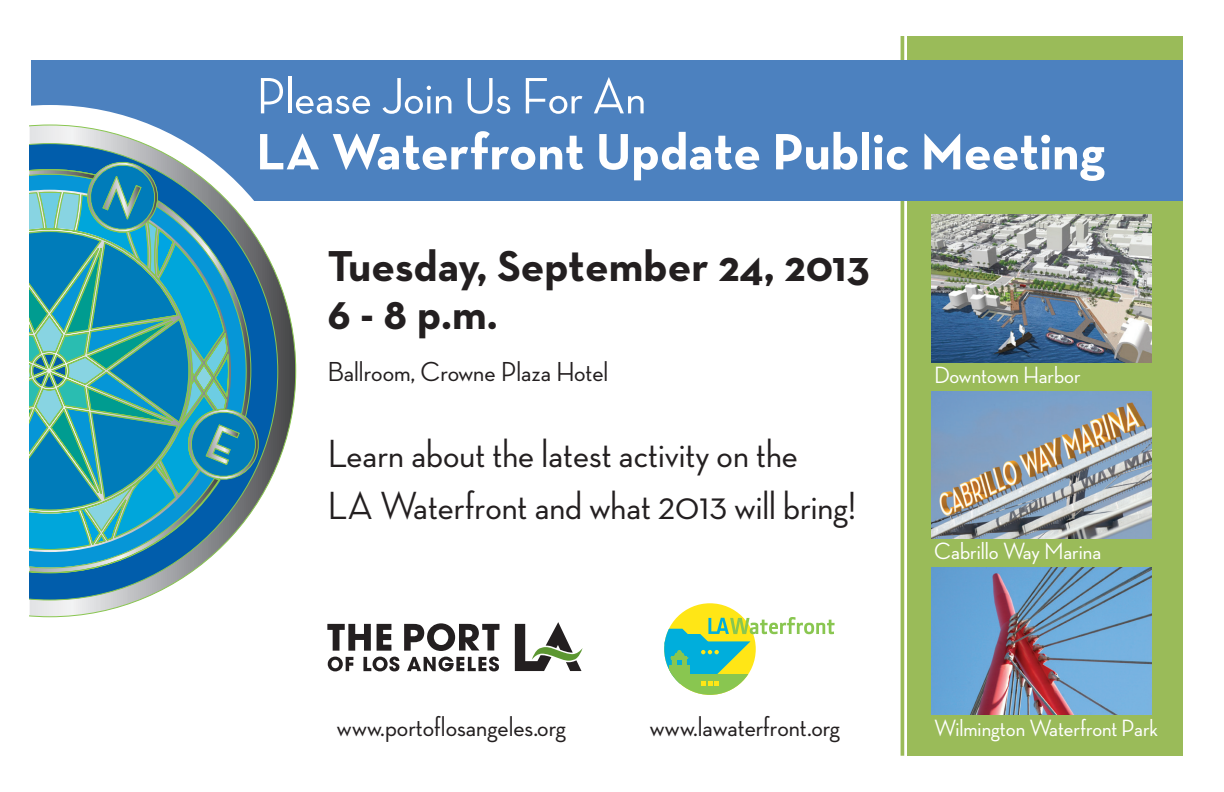
<style>
.page{position:relative;width:1224px;height:792px;background:#fff}
.page>*{position:absolute;margin:0;border:0;box-sizing:border-box;transform-origin:0 0}
.t1{font:700 52px/56px "Neutra Text";letter-spacing:-.005em;color:#fff}
.t2{font:700 44px/48px "Neutra Text";color:#231f20}
.t3{font:500 40px/52px "Neutra Display";color:#231f20}
.t4{font:500 28px "Neutra Display";color:#231f20}
.t5{font:500 24px "Neutra Display";color:#fff}
.s1{font-family:"Neutra Display";font-weight:500}
</style>
<div class="page">
<div style="left:907px;top:36px;width:276px;height:720px;background:#9abb59"></div>
<hr style="left:901px;top:36px;width:3px;height:720px;background:#9abb59">
<div style="left:31px;top:60px;width:1152px;height:141px;background:#4c81bf"></div>
<svg style="left:29px;top:105px;width:307px;height:552px"></svg>
<svg style="left:30px;top:125px;width:266px;height:492px"></svg>
<svg style="left:30px;top:143px;width:248px;height:457px"></svg>
<svg style="left:30px;top:158px;width:234px;height:415px"></svg>
<svg style="left:30px;top:192px;width:199px;height:358px;background:#309cb2"></svg>
<img style="left:931px;top:215px;width:220px;height:147px">
<img style="left:931px;top:391px;width:220px;height:148px">
<img style="left:931px;top:567px;width:220px;height:148px">
<svg style="left:515px;top:622px;width:68px;height:49px"></svg>
<svg style="left:327px;top:624px;width:44px;height:27px"></svg>
<svg style="left:377px;top:624px;width:14px;height:27px"></svg>
<svg style="left:328px;top:657px;width:25px;height:14px"></svg>
<svg style="left:363px;top:657px;width:36px;height:14px"></svg>
<svg style="left:407px;top:657px;width:92px;height:14px"></svg>
<svg style="left:404px;top:623px;width:95px;height:28px"></svg>
<div style="left:664px;top:603px;width:92px;height:92px;background:#ffe616;border-radius:50%"></div>
<svg style="left:681px;top:685px;width:58px;height:10px"></svg>
<svg style="left:664px;top:617px;width:171px;height:68px"></svg>
<hr style="left:672px;top:656px;width:15px;height:4px;background:#89c650">
<p class="t1" style="left:256px;top:67px;width:850px"><span class="s1">Please Join Us For An<br></span>LA Waterfront Update Public Meeting</p>
<p class="t2" style="left:327px;top:241px;width:544px">Tuesday, September 24, 2013<br>6 - 8 p.m.</p>
<p class="t4" style="left:327px;top:357px;width:282px">Ballroom, Crowne Plaza Hotel</p>
<p class="t3" style="left:327px;top:428px;width:531px">Learn about the latest activity on the<br>LA Waterfront and what 2013 will bring!</p>
<p class="t4" style="left:337px;top:712px;width:230px">www.portoflosangeles.org</p>
<p class="t4" style="left:650px;top:712px;width:192px">www.lawaterfront.org</p>
<p class="t5" style="left:934px;top:362px;width:148px">Downtown Harbor</p>
<p class="t5" style="left:934px;top:538px;width:169px">Cabrillo Way Marina</p>
<p class="t5" style="left:934px;top:715px;width:225px">Wilmington Waterfront Park</p>
</div>
